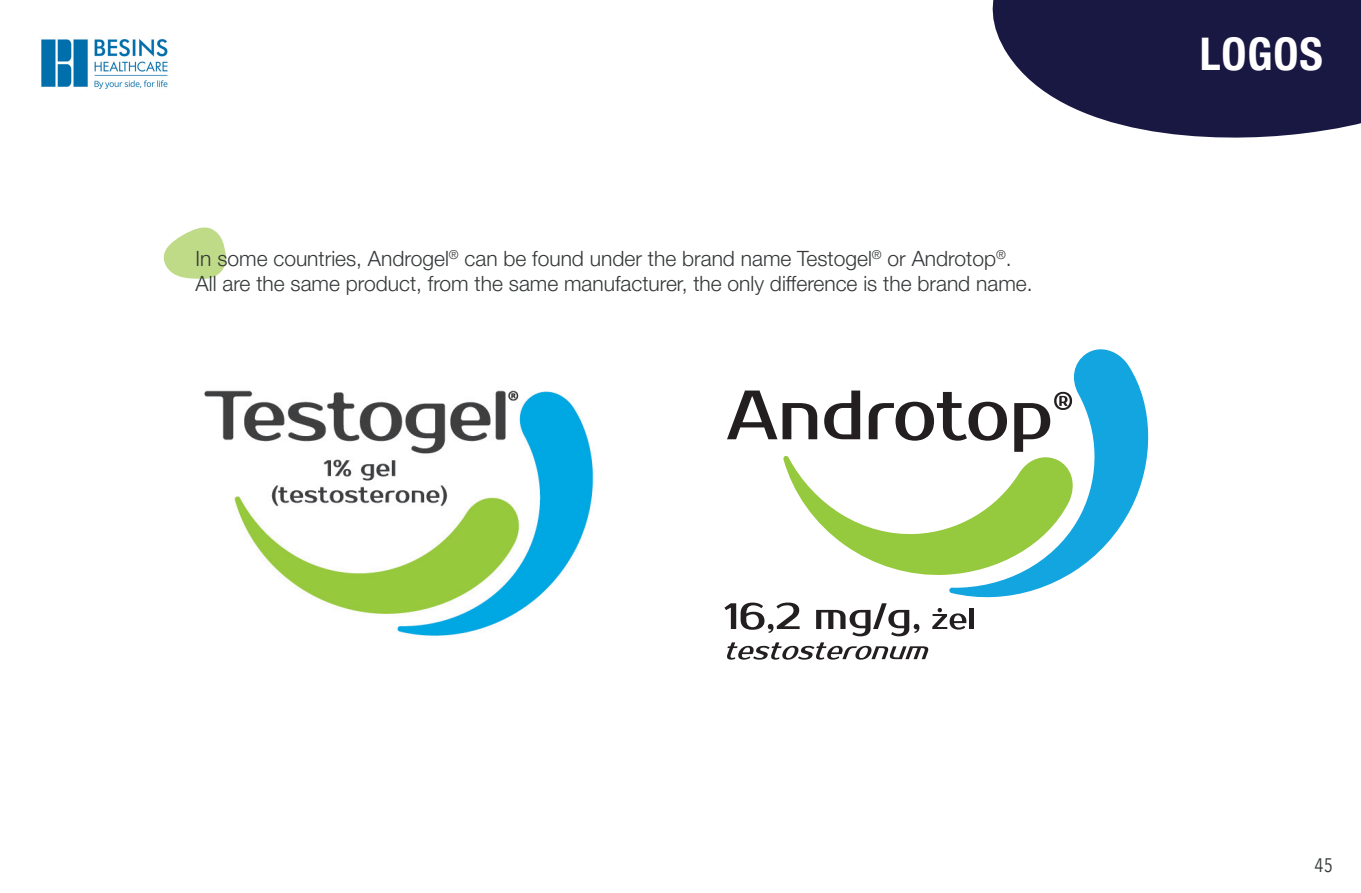
<style>
.page{position:relative;width:1361px;height:893px;background:#fff}
.page>*{position:absolute;margin:0;border:0;box-sizing:border-box;transform-origin:0 0}
.t1{font:700 condensed 45px "Helvetica Neue LT Pro";letter-spacing:.02em;color:#fff}
.t2{font:300 21px/25.2px "Helvetica Neue LT Pro";color:#343738}
.t3{font:19.5px "Avenir Next Condensed";color:#343738}
</style>
<div class="page">
<img style="left:41px;top:39px;width:127px;height:50px">
<svg style="left:163px;top:227px;width:64px;height:52px"></svg>
<svg style="left:992px;top:0;width:369px;height:138px;background:#39385c"></svg>
<svg style="left:949px;top:349px;width:200px;height:249px"></svg>
<svg style="left:727px;top:391px;width:347px;height:185px"></svg>
<svg style="left:724px;top:603px;width:75px;height:30px"></svg>
<svg style="left:816px;top:603px;width:103px;height:33px"></svg>
<svg style="left:932px;top:608px;width:34px;height:22px"></svg>
<hr style="left:969px;top:609px;width:4px;height:20px;background:#231f20">
<svg style="left:727px;top:642px;width:201px;height:18px"></svg>
<img style="left:204px;top:390px;width:390px;height:246px">
<p class="t2" style="left:196px;top:245px;width:838px">In some countries, Androgel<sup>®</sup> can be found under the brand name Testogel<sup>®</sup> or Androtop<sup>®</sup>.<br>All are the same product, from the same manufacturer, the only difference is the brand name.</p>
<p class="t1" style="left:1200px;top:27px;width:124px">LOGOS</p>
<p class="t3" style="left:1314px;top:849px;width:20px">45</p>
</div>
